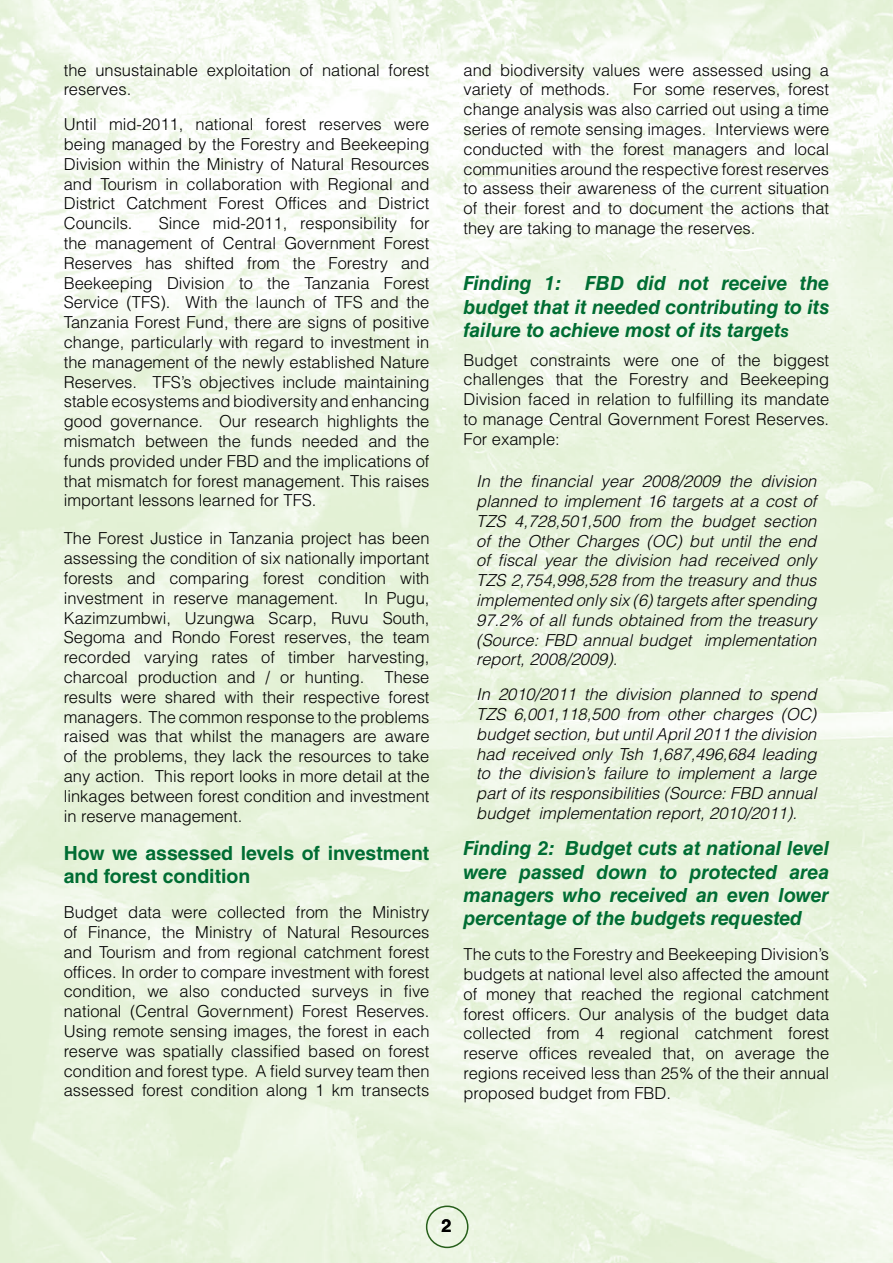
<style>
.page{position:relative;width:893px;height:1263px;background:#fff}
.page>*{position:absolute;margin:0;border:0;box-sizing:border-box;transform-origin:0 0}
.t1{font:italic 700 19.5px/23.4px "Helvetica LT Std";color:#006d33;text-align:justify}
.t2{font:700 19.5px/23.4px "Helvetica LT Std";color:#006d33}
.t3{font:700 18px "Helvetica LT Std";color:#000}
.t4{font:300 16.5px/19.8px "Helvetica LT Std";color:#000;text-align:justify}
.t5{font:italic 300 16.5px/19.8px "Helvetica LT Std";color:#000;text-align:justify}
.s1{font-size:16.5px}
</style>
<div class="page">
<img style="left:0;top:0;width:893px;height:1263px">
<div style="left:426px;top:1205px;width:42px;height:43px;border:2px solid #275f1b;border-radius:50%"></div>
<p class="t4" style="left:64px;top:60px;width:367px">the unsustainable exploitation of national forest reserves.</p>
<p class="t4" style="left:64px;top:114px;width:367px">Until mid-2011, national forest reserves were being managed by the Forestry and Beekeeping Division within the Ministry of Natural Resources and Tourism in collaboration with Regional and District Catchment Forest Offices and District Councils.</p>
<p class="t4" style="left:64px;top:213px;width:367px;text-indent:95px">Since mid-2011, responsibility for the management of Central Government Forest Reserves has shifted from the Forestry and Beekeeping Division to the Tanzania Forest Service (TFS). With the launch of TFS and the Tanzania Forest Fund, there are signs of positive change, particularly with regard to investment in the management of the newly established Nature Reserves. TFS’s objectives include maintaining stable ecosystems and biodiversity and enhancing good governance. Our research highlights the mismatch between the funds needed and the funds provided under FBD and the implications of that mismatch for forest management. This raises important lessons learned for TFS.</p>
<p class="t4" style="left:64px;top:528px;width:367px">The Forest Justice in Tanzania project has been assessing the condition of six nationally important forests and comparing forest condition with investment in reserve management.</p>
<p class="t4" style="left:64px;top:588px;width:367px;text-indent:300px">In Pugu, Kazimzumbwi, Uzungwa Scarp, Ruvu South, Segoma and Rondo Forest reserves, the team recorded varying rates of timber harvesting, charcoal production and / or hunting. These results were shared with their respective forest managers. The common response to the problems raised was that whilst the managers are aware of the problems, they lack the resources to take any action. This report looks in more detail at the linkages between forest condition and investment in reserve management.</p>
<p class="t2" style="left:64px;top:841px;width:367px">How we assessed levels of investment and forest condition</p>
<p class="t4" style="left:64px;top:902px;width:367px">Budget data were collected from the Ministry of Finance, the Ministry of Natural Resources and Tourism and from regional catchment forest offices. In order to compare investment with forest condition, we also conducted surveys in five national (Central Government) Forest Reserves.<br>Using remote sensing images, the forest in each reserve was spatially classified based on forest condition and forest type. A field survey team then assessed forest condition along 1 km transects</p>
<p class="t4" style="left:463px;top:60px;width:367px">and biodiversity values were assessed using a variety of methods.</p>
<p class="t4" style="left:463px;top:80px;width:367px;text-indent:170px">For some reserves, forest change analysis was also carried out using a time series of remote sensing images. Interviews were conducted with the forest managers and local communities around the respective forest reserves to assess their awareness of the current situation of their forest and to document the actions that they are taking to manage the reserves.</p>
<p class="t1" style="left:463px;top:272px;width:367px">Finding 1: FBD did not receive the budget that it needed contributing to its failure to achieve most of its target<span class="s1">s</span></p>
<p class="t4" style="left:463px;top:350px;width:367px">Budget constraints were one of the biggest challenges that the Forestry and Beekeeping Division faced in relation to fulfilling its mandate to manage Central Government Forest Reserves.<br>For example:</p>
<p class="t5" style="left:476px;top:471px;width:342px">In the financial year 2008/2009 the division planned to implement 16 targets at a cost of TZS 4,728,501,500 from the budget section of the Other Charges (OC) but until the end of fiscal year the division had received only TZS 2,754,998,528 from the treasury and thus implemented only six (6) targets after spending 97.2% of all funds obtained from the treasury (Source: FBD annual budget implementation report, 2008/2009).</p>
<p class="t5" style="left:476px;top:684px;width:342px">In 2010/2011 the division planned to spend TZS 6,001,118,500 from other charges (OC) budget section, but until April 2011 the division had received only Tsh 1,687,496,684 leading to the division’s failure to implement a large part of its responsibilities (Source: FBD annual budget implementation report, 2010/2011).</p>
<p class="t1" style="left:463px;top:836px;width:367px">Finding 2: Budget cuts at national level were passed down to protected area managers who received an even lower percentage of the budgets requested</p>
<p class="t4" style="left:463px;top:944px;width:367px">The cuts to the Forestry and Beekeeping Division’s budgets at national level also affected the amount of money that reached the regional catchment forest officers. Our analysis of the budget data collected from 4 regional catchment forest reserve offices revealed that, on average the regions received less than 25% of the their annual proposed budget from FBD.</p>
<p class="t3" style="left:441px;top:1215px;width:12px">2</p>
</div>
